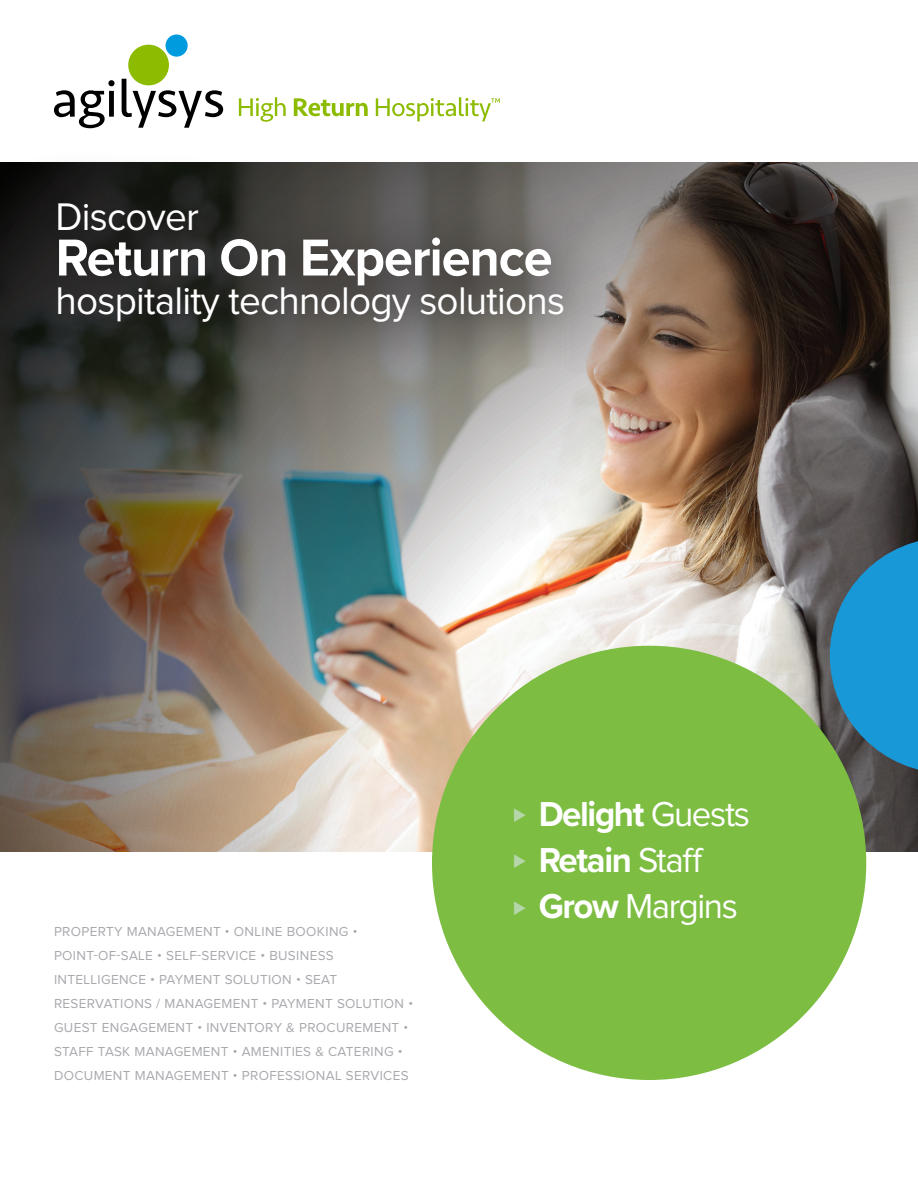
<style>
.page{position:relative;width:918px;height:1188px;background:#fff}
.page>*{position:absolute;margin:0;border:0;box-sizing:border-box;transform-origin:0 0}
.t1{font:700 53.85px "Proxima Nova";letter-spacing:-.02em;color:#fff}
.t2{font:39.9px "Proxima Nova";letter-spacing:-.02em;color:#fff}
.t3{font:700 35.85px "Proxima Nova";letter-spacing:-.04em;color:#fff}
.t4{font:35.85px "Proxima Nova";letter-spacing:-.04em;color:#fff}
.t5{font:13.5px/24px "Proxima Nova";letter-spacing:.025em;color:#a8a9ad}
.s1{font-weight:400}
.s2{font-weight:700}
</style>
<div class="page">
<img style="left:0;top:162px;width:918px;height:690px">
<svg style="left:54px;top:80px;width:61px;height:48px"></svg>
<svg style="left:122px;top:79px;width:101px;height:49px"></svg>
<div style="left:166px;top:35px;width:22px;height:22px;background:#009bde;border-radius:50%"></div>
<div style="left:128px;top:45px;width:41px;height:40px;background:#8dbb00;border-radius:50%"></div>
<svg style="left:239px;top:97px;width:47px;height:25px"></svg>
<svg style="left:294px;top:98px;width:74px;height:18px"></svg>
<svg style="left:376px;top:97px;width:124px;height:24px"></svg>
<div style="left:1px;top:147px;width:617px;height:230px;background:#231f20;opacity:.75"></div>
<svg style="left:830px;top:537px;width:88px;height:236px;background:#2883b0"></svg>
<div style="left:432px;top:646px;width:434px;height:434px;background:#7cbd42;border-radius:50%"></div>
<p class="t2" style="left:56px;top:198px;width:145px">Discover</p>
<p class="t1" style="left:56px;top:217px;width:498px">Return On Experience</p>
<p class="t2" style="left:56px;top:283px;width:511px">hospitality technology solutions</p>
<p class="t5" style="left:54px;top:920px;width:305px">PROPERTY MANAGEMENT • ONLINE BOOKING •</p>
<p class="t5" style="left:54px;top:944px;width:361px">POINT-OF-SALE • SELF-SERVICE • BUSINESS INTELLIGENCE • PAYMENT SOLUTION • SEAT RESERVATIONS / MANAGEMENT • PAYMENT SOLUTION • GUEST ENGAGEMENT • INVENTORY &amp; PROCUREMENT • STAFF TASK MANAGEMENT • AMENITIES &amp; CATERING • DOCUMENT MANAGEMENT • PROFESSIONAL SERVICES</p>
<p class="t3" style="left:539px;top:787px;width:213px">Delight <span class="s1">Guests</span></p>
<p class="t3" style="left:539px;top:833px;width:167px">Retain <span class="s1">Staff</span></p>
<p class="t4" style="left:539px;top:890px;width:201px"><span class="s2">Grow</span> Margins</p>
</div>
